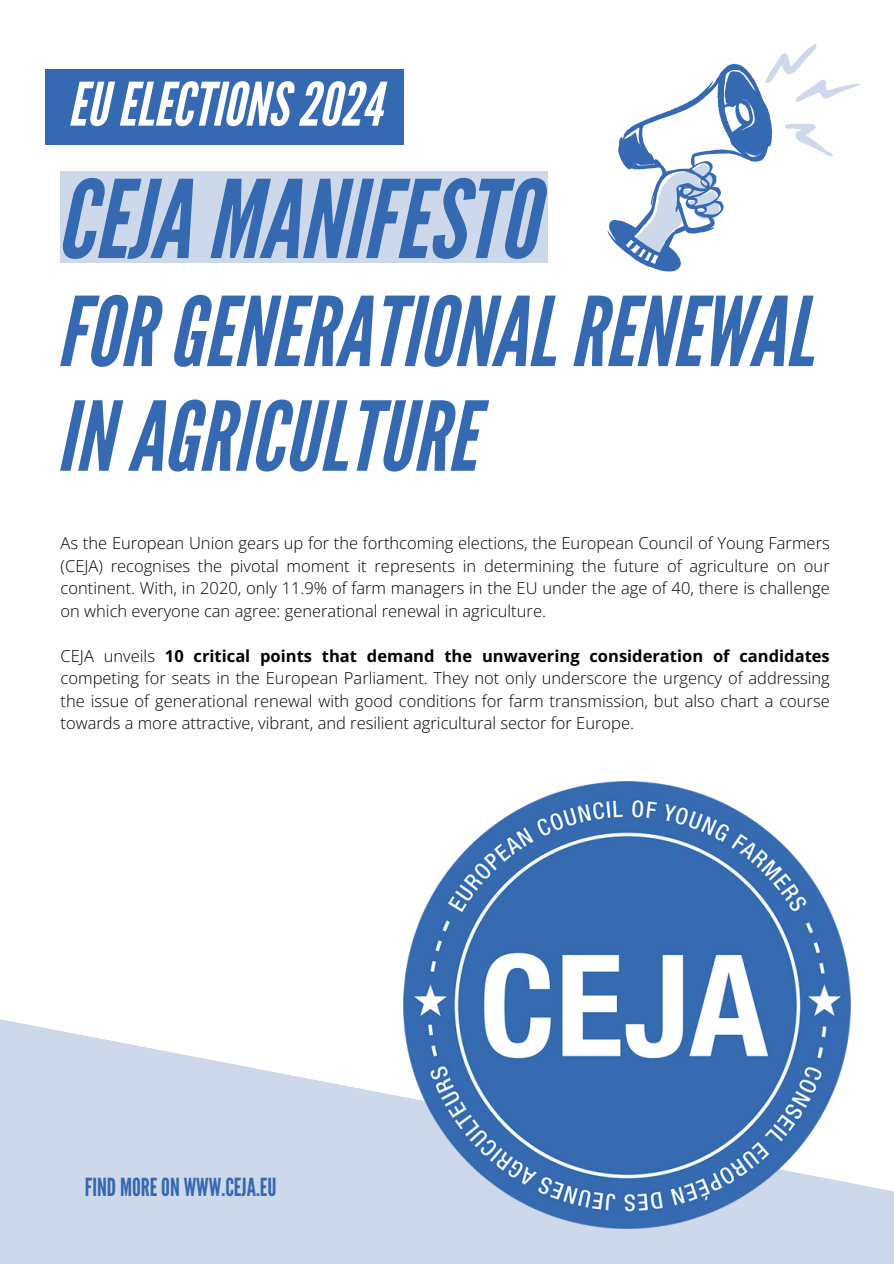
<style>
.page{position:relative;width:894px;height:1264px;background:#fff}
.page>*{position:absolute;margin:0;border:0;box-sizing:border-box;transform-origin:0 0}
.t1{font:italic 107.85px "League Gothic";color:#3569b1}
.t2{font:italic 95.85px/104.7px "League Gothic";color:#3569b1}
.t3{font:italic 59.85px "League Gothic";color:#fff}
.t4{font:24.9px "League Gothic";color:#3569b1}
.t5{font:300 16.5px/22.5px "Open Sans";color:#000;text-align:justify}
.s1{font-weight:700}
</style>
<div class="page">
<svg style="left:0;top:1005px;width:893px;height:258px;fill:#ced8eb"></svg>
<div style="left:61px;top:171px;width:487px;height:92px;background:#ced8eb"></div>
<div style="left:46px;top:69px;width:357px;height:75px;background:#3569b1"></div>
<img style="left:403px;top:781px;width:447px;height:447px">
<svg style="left:607px;top:44px;width:253px;height:228px"></svg>
<h1 class="t3" style="left:68px;top:70px;width:315px">EUELECTIONS2024</h1>
<h2 class="t1" style="left:56px;top:157px;width:481px">CEJA MANIFESTO</h2>
<h2 class="t2" style="left:56px;top:281px;width:757px">FORGENERATIONALRENEWAL<br>INAGRICULTURE</h2>
<p class="t5" style="left:61px;top:531px;width:770px">As the European Union gears up for the forthcoming elections, the European Council of Young Farmers (CEJA) recognises the pivotal moment it represents in determining the future of agriculture on our continent. With, in 2020, only 11.9% of farm managers in the EU under the age of 40, there is challenge on which everyone can agree: generational renewal in agriculture.</p>
<p class="t5" style="left:61px;top:644px;width:770px">CEJA unveils <span class="s1">10 critical points that demand the unwavering consideration of candidates </span>competing for seats in the European Parliament. They not only underscore the urgency of addressing the issue of generational renewal with good conditions for farm transmission, but also chart a course towards a more attractive, vibrant, and resilient agricultural sector for Europe.</p>
<p class="t4" style="left:85px;top:1173px;width:193px">FIND MOREON WWW.CEJA.EU</p>
</div>
